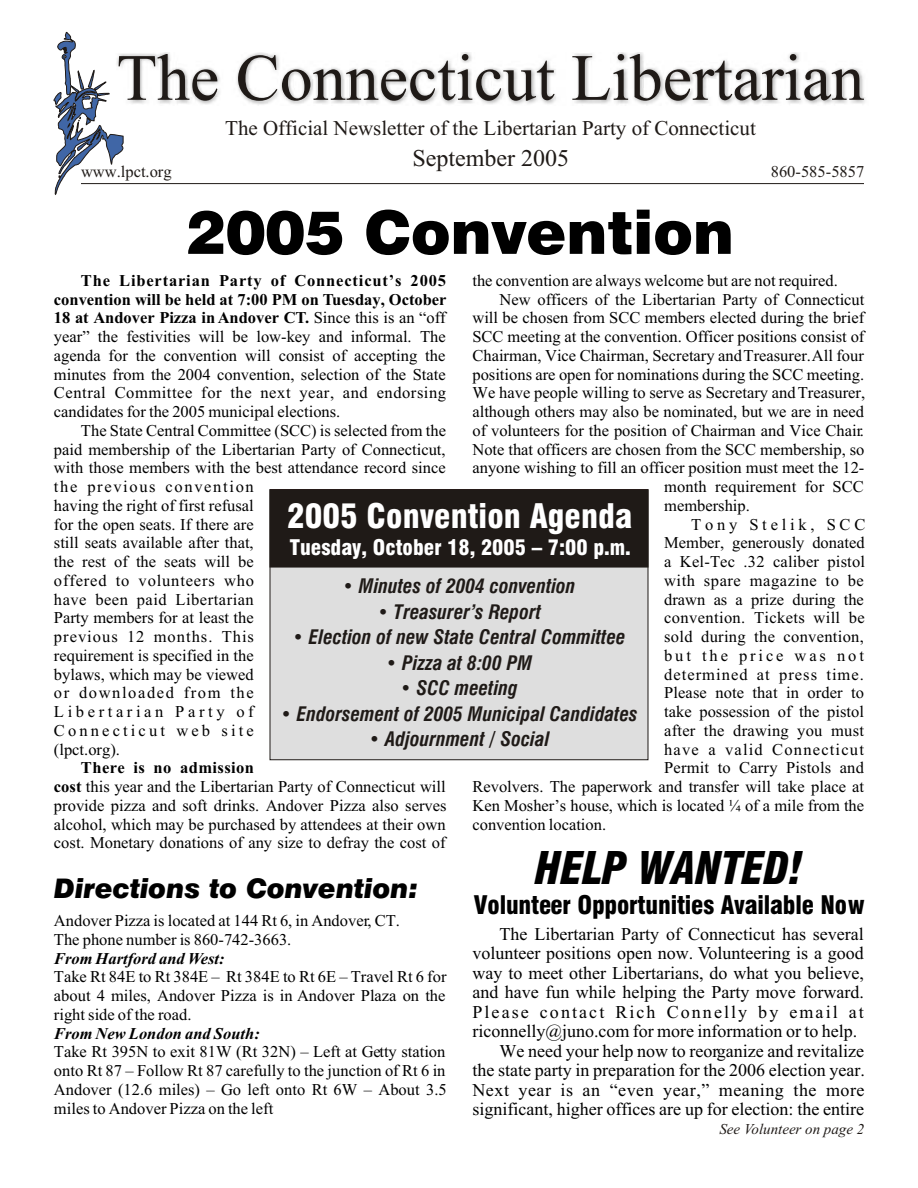
<style>
.page{position:relative;width:918px;height:1188px;background:#fff}
.page>*{position:absolute;margin:0;border:0;box-sizing:border-box;transform-origin:0 0}
.t1{font:66px "Times New Roman";color:#1f1a17}
.t2{font:60px "Swis 721 Blk BT";color:#000}
.t3{font:italic 43.95px "Swis 721 Blk Cn BT";letter-spacing:-.015em;color:#000}
.t4{font:33px "Swis 721 Blk Cn BT";color:#fff}
.t5{font:italic 27px "Swis 721 Blk BT";color:#000}
.t6{font:24.9px "Swis 721 Blk Cn BT";letter-spacing:-.01em;color:#000}
.t7{font:24px "Times New Roman";color:#1f1a17}
.t8{font:21px "Times New Roman";color:#1f1a17}
.t9{font:21px "Swis 721 Blk Cn BT";color:#fff}
.t10{font:italic 700 19.5px "Swis 721 Cn BT";color:#1f1a17}
.t11{font:18px "Times New Roman";color:#000}
.t12{font:18px "Times New Roman";letter-spacing:.03em;color:#000}
.t13{font:18px "Times New Roman";letter-spacing:.115em;color:#000}
.t14{font:16.5px/18.8px "Times New Roman";color:#000;text-align:justify}
.t15{font:italic 700 16.5px "Times New Roman";color:#000}
.t16{font:16.5px "Times New Roman";color:#1f1a17}
.t17{font:16.5px "Times New Roman";letter-spacing:.025em;color:#000}
.t18{font:16.5px "Times New Roman";letter-spacing:.02em;color:#000}
.t19{font:16.5px "Times New Roman";letter-spacing:.06em;color:#000}
.t20{font:16.5px "Times New Roman";letter-spacing:.035em;color:#000}
.t21{font:16.5px "Times New Roman";letter-spacing:.07em;color:#000}
.t22{font:16.5px "Times New Roman";letter-spacing:.175em;color:#000}
.t23{font:16.5px "Times New Roman";letter-spacing:.23em;color:#000}
.t24{font:italic 15px "Times New Roman";color:#1f1a17}
.s1{font-weight:700}
</style>
<div class="page">
<svg style="left:54px;top:32px;width:69px;height:163px"></svg>
<img style="left:115px;top:53px;width:750px;height:52px">
<hr style="left:81px;top:183px;width:783px;height:1px;background:#1f1a17">
<div style="left:270px;top:489px;width:378px;height:271px;background:#dedede;border:1px solid #1f1a17"></div>
<div style="left:270px;top:489px;width:378px;height:78px;background:#1f1a17"></div>
<h1 class="t1" style="left:117px;top:54px;width:749px">The Connecticut Libertarian</h1>
<p class="t8" style="left:225px;top:120px;width:532px">The Official Newsletter of the Libertarian Party of Connecticut</p>
<h3 class="t7" style="left:412px;top:150px;width:158px">September 2005</h3>
<p class="t16" style="left:81px;top:166px;width:92px">www.lpct.org</p>
<p class="t16" style="left:771px;top:166px;width:95px">860-585-5857</p>
<h2 class="t2" style="left:187px;top:208px;width:549px">2005 Convention</h2>
<p class="t14" style="left:472px;top:272px;width:367px">the convention are always welcome but are not required.</p>
<p class="t14" style="left:499px;top:291px;width:367px">New officers of the Libertarian Party of Connecticut</p>
<p class="t14" style="left:472px;top:310px;width:393px">will be chosen from SCC members elected during the brief</p>
<p class="t14" style="left:472px;top:329px;width:394px">SCC meeting at the convention. Officer positions consist of</p>
<p class="t14" style="left:472px;top:347px;width:393px">Chairman, Vice Chairman, Secretary and Treasurer. All four</p>
<p class="t14" style="left:472px;top:366px;width:393px">positions are open for nominations during the SCC meeting.</p>
<p class="t14" style="left:472px;top:385px;width:394px">We have people willing to serve as Secretary and Treasurer,</p>
<p class="t14" style="left:472px;top:404px;width:393px">although others may also be nominated, but we are in need</p>
<p class="t14" style="left:472px;top:422px;width:393px">of volunteers for the position of Chairman and Vice Chair.</p>
<p class="t14" style="left:472px;top:441px;width:393px">Note that officers are chosen from the SCC membership, so</p>
<p class="t14" style="left:472px;top:460px;width:394px">anyone wishing to fill an officer position must meet the 12-</p>
<p class="t14" style="left:664px;top:479px;width:201px">month requirement for SCC</p>
<p class="t14" style="left:664px;top:497px;width:87px">membership.</p>
<p class="t23" style="left:691px;top:518px;width:176px">Tony Stelik, SCC</p>
<p class="t14" style="left:664px;top:535px;width:202px">Member, generously donated</p>
<p class="t14" style="left:664px;top:554px;width:202px">a Kel-Tec .32 caliber pistol</p>
<p class="t20" style="left:664px;top:574px;width:201px">with spare magazine to be</p>
<p class="t14" style="left:664px;top:591px;width:201px">drawn as a prize during the</p>
<p class="t17" style="left:664px;top:612px;width:202px">convention. Tickets will be</p>
<p class="t18" style="left:664px;top:631px;width:201px">sold during the convention,</p>
<p class="t22" style="left:664px;top:649px;width:201px">but the price was not</p>
<p class="t19" style="left:664px;top:668px;width:201px">determined at press time.</p>
<p class="t14" style="left:664px;top:685px;width:201px">Please note that in order to</p>
<p class="t14" style="left:664px;top:704px;width:201px">take possession of the pistol</p>
<p class="t14" style="left:664px;top:722px;width:201px">after the drawing you must</p>
<p class="t21" style="left:664px;top:743px;width:201px">have a valid Connecticut</p>
<p class="t14" style="left:664px;top:760px;width:201px">Permit to Carry Pistols and</p>
<p class="t14" style="left:472px;top:779px;width:393px">Revolvers. The paperwork and transfer will take place at</p>
<p class="t14" style="left:472px;top:797px;width:393px">Ken Mosher’s house, which is located ¼ of a mile from the</p>
<p class="t14" style="left:472px;top:816px;width:135px">convention location.</p>
<p class="t14" style="left:54px;top:273px;width:394px;text-indent:27px"><span class="s1">The Libertarian Party of Connecticut’s 2005 convention will be held at 7:00 PM on Tuesday, October 18 at Andover Pizza in Andover CT.</span> Since this is an “off year” the festivities will be low-key and informal. The agenda for the convention will consist of accepting the minutes from the 2004 convention, selection of the State Central Committee for the next year, and endorsing candidates for the 2005 municipal elections.</p>
<p class="t14" style="left:54px;top:423px;width:394px;text-align:left;text-indent:27px">The State Central Committee (SCC) is selected from the paid membership of the Libertarian Party of Connecticut, with those members with the best attendance record since the previous convention<br>having the right of first refusal<br>for the open seats. If there are<br>still seats available after that,<br>the rest of the seats will be<br>offered to volunteers who<br>have been paid Libertarian<br>Party members for at least the<br>previous 12 months. This<br>requirement is specified in the<br>bylaws, which may be viewed<br>or downloaded from the<br>Libertarian Party of<br>Connecticut web site<br>(lpct.org).</p>
<p class="t14" style="left:54px;top:760px;width:394px;text-align:left;text-indent:27px"><span class="s1">There is no admission<br>cost</span> this year and the Libertarian Party of Connecticut will provide pizza and soft drinks. Andover Pizza also serves alcohol, which may be purchased by attendees at their own cost. Monetary donations of any size to defray the cost of</p>
<h3 class="t4" style="left:287px;top:503px;width:347px">2005 Convention Agenda</h3>
<p class="t9" style="left:290px;top:539px;width:343px">Tuesday, October 18, 2005 – 7:00 p.m.</p>
<p class="t10" style="left:342px;top:579px;width:235px">• Minutes of 2004 convention</p>
<p class="t10" style="left:378px;top:604px;width:165px">• Treasurer’s Report</p>
<p class="t10" style="left:293px;top:630px;width:335px">• Election of new State Central Committee</p>
<p class="t10" style="left:386px;top:655px;width:148px">• Pizza at 8:00 PM</p>
<p class="t10" style="left:400px;top:681px;width:119px">• SCC meeting</p>
<p class="t10" style="left:281px;top:706px;width:359px">• Endorsement of 2005 Municipal Candidates</p>
<p class="t10" style="left:369px;top:732px;width:182px">• Adjournment / Social</p>
<h3 class="t3" style="left:535px;top:850px;width:270px">HELP WANTED!</h3>
<h3 class="t5" style="left:54px;top:878px;width:366px">Directions to Convention:</h3>
<h3 class="t6" style="left:474px;top:895px;width:392px">Volunteer Opportunities Available Now</h3>
<p class="t14" style="left:54px;top:913px;width:348px">Andover Pizza is located at 144 Rt 6, in Andover, CT.<br>The phone number is 860-742-3663.</p>
<p class="t15" style="left:54px;top:952px;width:172px">From Hartford and West:</p>
<p class="t14" style="left:54px;top:969px;width:394px">Take Rt 84E to Rt 384E – Rt 384E to Rt 6E – Travel Rt 6 for about 4 miles, Andover Pizza is in Andover Plaza on the right side of the road.</p>
<p class="t15" style="left:54px;top:1027px;width:207px">From New London and South:</p>
<p class="t14" style="left:54px;top:1044px;width:394px">Take Rt 395N to exit 81W (Rt 32N) – Left at Getty station onto Rt 87 – Follow Rt 87 carefully to the junction of Rt 6 in Andover (12.6 miles) – Go left onto Rt 6W – About 3.5 miles to Andover Pizza on the left</p>
<p class="t11" style="left:499px;top:927px;width:366px">The Libertarian Party of Connecticut has several</p>
<p class="t11" style="left:472px;top:947px;width:393px">volunteer positions open now. Volunteering is a good</p>
<p class="t11" style="left:472px;top:966px;width:393px">way to meet other Libertarians, do what you believe,</p>
<p class="t11" style="left:472px;top:986px;width:393px">and have fun while helping the Party move forward.</p>
<p class="t13" style="left:472px;top:1005px;width:393px">Please contact Rich Connelly by email at</p>
<p class="t11" style="left:472px;top:1025px;width:386px">riconnelly@juno.com for more information or to help.</p>
<p class="t11" style="left:499px;top:1044px;width:366px">We need your help now to reorganize and revitalize</p>
<p class="t11" style="left:472px;top:1064px;width:394px">the state party in preparation for the 2006 election year.</p>
<p class="t12" style="left:472px;top:1083px;width:394px">Next year is an “even year,” meaning the more</p>
<p class="t11" style="left:472px;top:1103px;width:393px">significant, higher offices are up for election: the entire</p>
<p class="t24" style="left:719px;top:1123px;width:146px">See Volunteer on page 2</p>
</div>
